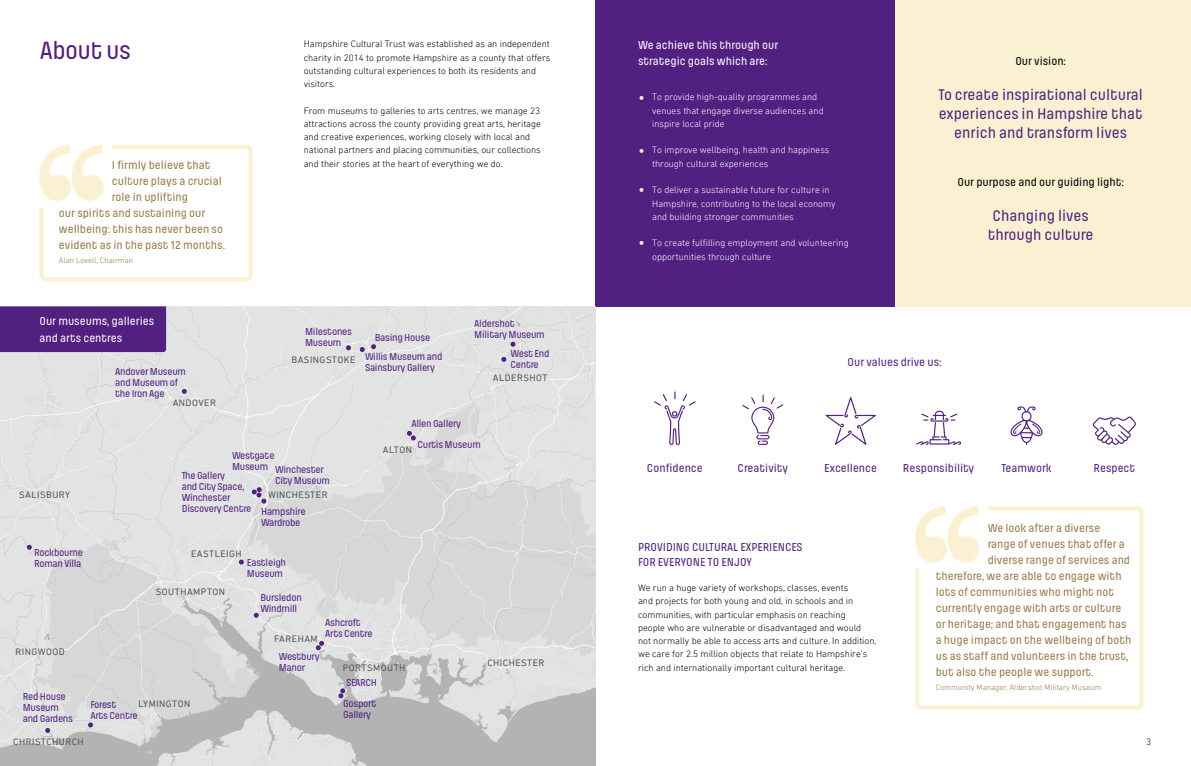
<style>
.page{position:relative;width:1191px;height:766px;background:#fff}
.page>*{position:absolute;margin:0;border:0;box-sizing:border-box;transform-origin:0 0}
.t1{font:500 26px "Pilcrow Soft";letter-spacing:-.025em;color:#522081}
.t2{font:500 16px/19px "Pilcrow Soft";color:#522081;text-align:center}
.t3{font:500 12px "Pilcrow Soft";color:#987a45}
.t4{font:500 12px/15px "Pilcrow Soft";color:#522081}
.t5{font:500 12px/16px "Pilcrow Soft";color:#fff}
.t6{font:500 12px "Pilcrow Soft";color:#000}
.t7{font:500 10.5px/11px "Pilcrow Soft";letter-spacing:-.025em;color:#522081}
.t8{font:300 9.5px/13.3px "DIN Next LT Pro";color:#000}
.t9{font:300 9.5px/13.3px "DIN Next LT Pro";color:#fff}
.t10{font:9.5px "DIN Next LT Pro";letter-spacing:.05em;color:#555756}
.t11{font:300 8px "DIN Next LT Pro";color:#987a45}
.s1{font-size:16.6px;color:#f9f1d1}
</style>
<div class="page">
<div style="left:915px;top:506px;width:228px;height:203px;border:4px solid #f9f1d1;border-radius:4px"></div>
<div style="left:39px;top:145px;width:213px;height:136px;border:4px solid #f9f1d1;border-radius:4px"></div>
<div style="left:36px;top:144px;width:76px;height:63px;background:#fff"></div>
<svg style="left:39px;top:145px;width:64px;height:56px"></svg>
<div style="left:894px;top:0;width:297px;height:306px;background:#f9f1d1"></div>
<div style="left:595px;top:0;width:299px;height:306px;background:#522081"></div>
<img style="left:0;top:306px;width:595px;height:459px">
<svg style="left:407px;top:431px;width:9px;height:9px"></svg>
<svg style="left:371px;top:344px;width:5px;height:5px"></svg>
<svg style="left:360px;top:347px;width:5px;height:5px"></svg>
<svg style="left:346px;top:345px;width:5px;height:5px"></svg>
<svg style="left:252px;top:487px;width:14px;height:16px"></svg>
<svg style="left:239px;top:559px;width:5px;height:5px"></svg>
<svg style="left:254px;top:612px;width:5px;height:5px"></svg>
<svg style="left:316px;top:640px;width:8px;height:10px"></svg>
<svg style="left:182px;top:389px;width:5px;height:5px"></svg>
<svg style="left:501px;top:357px;width:5px;height:5px"></svg>
<svg style="left:510px;top:341px;width:5px;height:5px"></svg>
<svg style="left:27px;top:544px;width:5px;height:5px"></svg>
<svg style="left:45px;top:727px;width:5px;height:5px"></svg>
<svg style="left:88px;top:722px;width:5px;height:5px"></svg>
<svg style="left:338px;top:688px;width:7px;height:10px"></svg>
<svg style="left:654px;top:391px;width:41px;height:54px"></svg>
<svg style="left:742px;top:394px;width:41px;height:51px"></svg>
<svg style="left:825px;top:397px;width:51px;height:48px"></svg>
<svg style="left:916px;top:410px;width:45px;height:35px"></svg>
<svg style="left:1010px;top:406px;width:32px;height:39px"></svg>
<svg style="left:1093px;top:416px;width:43px;height:29px"></svg>
<div style="left:911px;top:504px;width:77px;height:63px;background:#fff"></div>
<svg style="left:915px;top:506px;width:64px;height:56px"></svg>
<div style="left:0;top:306px;width:166px;height:46px;background:#522081"></div>
<h1 class="t1" style="left:40px;top:38px;width:93px">About us</h1>
<p class="t3" style="left:112px;top:159px;width:100px">I firmly believe that</p>
<p class="t3" style="left:112px;top:175px;width:111px">culture plays a crucial</p>
<p class="t3" style="left:112px;top:191px;width:78px">role in uplifting</p>
<p class="t3" style="left:59px;top:207px;width:148px">our spirits and sustaining our</p>
<p class="t3" style="left:59px;top:223px;width:165px">wellbeing: this has never been so</p>
<p class="t3" style="left:59px;top:239px;width:168px">evident as in the past 12 months.</p>
<p class="t11" style="left:59px;top:255px;width:76px">Alan Lovell, Chairman</p>
<p class="t5" style="left:39px;top:314px;width:116px">Our museums, galleries and arts centres</p>
<p class="t7" style="left:115px;top:366px;width:72px">Andover Museum and Museum of the Iron Age</p>
<p class="t10" style="left:173px;top:397px;width:45px">ANDOVER</p>
<p class="t8" style="left:304px;top:37px;width:248px">Hampshire Cultural Trust was established as an independent charity in 2014 to promote Hampshire as a county that offers outstanding cultural experiences to both its residents and visitors.</p>
<p class="t8" style="left:304px;top:104px;width:239px">From museums to galleries to arts centres, we manage 23 attractions across the county providing great arts, heritage and creative experiences, working closely with local and national partners and placing communities, our collections and their stories at the heart of everything we do.</p>
<p class="t7" style="left:305px;top:326px;width:48px">Milestones<br>Museum</p>
<p class="t10" style="left:291px;top:354px;width:66px">BASINGSTOKE</p>
<p class="t7" style="left:365px;top:328px;width:79px;line-height:18.5px;text-align:center">Basing House<br>Willis Museum and</p>
<p class="t7" style="left:365px;top:362px;width:71px">Sainsbury Gallery</p>
<p class="t7" style="left:474px;top:318px;width:72px">Aldershot<br>Military Museum</p>
<p class="t7" style="left:510px;top:348px;width:41px">West End<br>Centre</p>
<p class="t10" style="left:493px;top:372px;width:56px">ALDERSHOT</p>
<p class="t7" style="left:411px;top:418px;width:51px">Allen Gallery</p>
<p class="t10" style="left:19px;top:488px;width:52px">SALISBURY</p>
<p class="t7" style="left:232px;top:449px;width:93px;line-height:13.7px">Westgate<br>Museum Winchester</p>
<p class="t7" style="left:275px;top:475px;width:56px">City Museum</p>
<p class="t7" style="left:182px;top:470px;width:71px">The Gallery<br>and City Space,<br>Winchester<br>Discovery Centre</p>
<p class="t10" style="left:268px;top:489px;width:61px">WINCHESTER</p>
<p class="t7" style="left:261px;top:506px;width:46px">Hampshire<br>Wardrobe</p>
<p class="t7" style="left:417px;top:439px;width:65px">Curtis Museum</p>
<p class="t10" style="left:383px;top:444px;width:31px">ALTON</p>
<p class="t7" style="left:34px;top:547px;width:50px">Rockbourne<br>Roman Villa</p>
<p class="t10" style="left:16px;top:646px;width:51px">RINGWOOD</p>
<p class="t7" style="left:23px;top:691px;width:52px">Red House<br>Museum and Gardens</p>
<p class="t10" style="left:191px;top:548px;width:52px">EASTLEIGH</p>
<p class="t7" style="left:247px;top:556px;width:41px">Eastleigh<br>Museum</p>
<p class="t7" style="left:260px;top:592px;width:43px">Bursledon<br>Windmill</p>
<p class="t10" style="left:156px;top:585px;width:71px">SOUTHAMPTON</p>
<p class="t10" style="left:274px;top:633px;width:45px">FAREHAM</p>
<p class="t7" style="left:325px;top:617px;width:49px">Ashcroft<br>Arts Centre</p>
<p class="t7" style="left:279px;top:651px;width:42px">Westbury<br>Manor</p>
<p class="t10" style="left:343px;top:662px;width:64px">PORTSMOUTH</p>
<p class="t7" style="left:346px;top:677px;width:33px">SEARCH</p>
<p class="t7" style="left:90px;top:698px;width:49px">Forest<br>Arts Centre</p>
<p class="t7" style="left:343px;top:697px;width:35px">Gosport<br>Gallery</p>
<p class="t10" style="left:138px;top:698px;width:53px">LYMINGTON</p>
<p class="t10" style="left:487px;top:657px;width:59px">CHICHESTER</p>
<p class="t10" style="left:13px;top:735px;width:72px">CHRISTCHURCH</p>
<p class="t5" style="left:638px;top:37px;width:142px">We achieve this through our strategic goals which are:</p>
<p class="t9" style="left:652px;top:90px;width:173px;text-indent:-14px"><span class="s1">•</span> To provide high-quality programmes and venues that engage diverse audiences and inspire local pride</p>
<p class="t9" style="left:652px;top:143px;width:179px;text-indent:-14px"><span class="s1">•</span> To improve wellbeing, health and happiness through cultural experiences</p>
<p class="t9" style="left:652px;top:183px;width:185px;text-indent:-14px"><span class="s1">•</span> To deliver a sustainable future for culture in<br>Hampshire, contributing to the local economy and building stronger communities</p>
<p class="t9" style="left:652px;top:236px;width:198px;text-indent:-14px"><span class="s1">•</span> To create fulfilling employment and volunteering opportunities through culture</p>
<p class="t6" style="left:1015px;top:55px;width:52px">Our vision:</p>
<h2 class="t2" style="left:938px;top:85px;width:206px">To create inspirational cultural experiences in Hampshire that enrich and transform lives</h2>
<p class="t6" style="left:957px;top:176px;width:168px">Our purpose and our guiding light:</p>
<h2 class="t2" style="left:987px;top:206px;width:107px;text-align:left">Changing lives through culture</h2>
<p class="t4" style="left:847px;top:355px;width:96px">Our values drive us:</p>
<p class="t4" style="left:647px;top:461px;width:57px">Confidence</p>
<p class="t4" style="left:737px;top:461px;width:52px">Creativity</p>
<p class="t4" style="left:824px;top:461px;width:54px">Excellence</p>
<p class="t4" style="left:903px;top:461px;width:73px">Responsibility</p>
<p class="t4" style="left:1001px;top:461px;width:52px">Teamwork</p>
<p class="t4" style="left:1093px;top:461px;width:43px">Respect</p>
<p class="t4" style="left:638px;top:540px;width:166px">PROVIDING CULTURAL EXPERIENCES<br>FOR EVERYONE TO ENJOY</p>
<p class="t8" style="left:638px;top:581px;width:240px">We run a huge variety of workshops, classes, events<br>and projects for both young and old, in schools and in communities, with particular emphasis on reaching<br>people who are vulnerable or disadvantaged and would not normally be able to access arts and culture. In addition, we care for 2.5 million objects that relate to Hampshire’s rich and internationally important cultural heritage.</p>
<p class="t3" style="left:987px;top:521px;width:114px">We look after a diverse</p>
<p class="t3" style="left:987px;top:537px;width:139px">range of venues that offer a</p>
<p class="t3" style="left:987px;top:553px;width:144px">diverse range of services and</p>
<p class="t3" style="left:935px;top:569px;width:187px">therefore, we are able to engage with</p>
<p class="t3" style="left:935px;top:585px;width:180px">lots of communities who might not</p>
<p class="t3" style="left:935px;top:601px;width:187px">currently engage with arts or culture</p>
<p class="t3" style="left:935px;top:617px;width:192px">or heritage; and that engagement has</p>
<p class="t3" style="left:935px;top:633px;width:197px">a huge impact on the wellbeing of both</p>
<p class="t3" style="left:935px;top:649px;width:194px">us as staff and volunteers in the trust,</p>
<p class="t3" style="left:935px;top:665px;width:159px">but also the people we support.</p>
<p class="t11" style="left:935px;top:682px;width:167px">Community Manager, Aldershot Military Museum</p>
<p class="t8" style="left:1146px;top:734px;width:7px">3</p>
</div>
